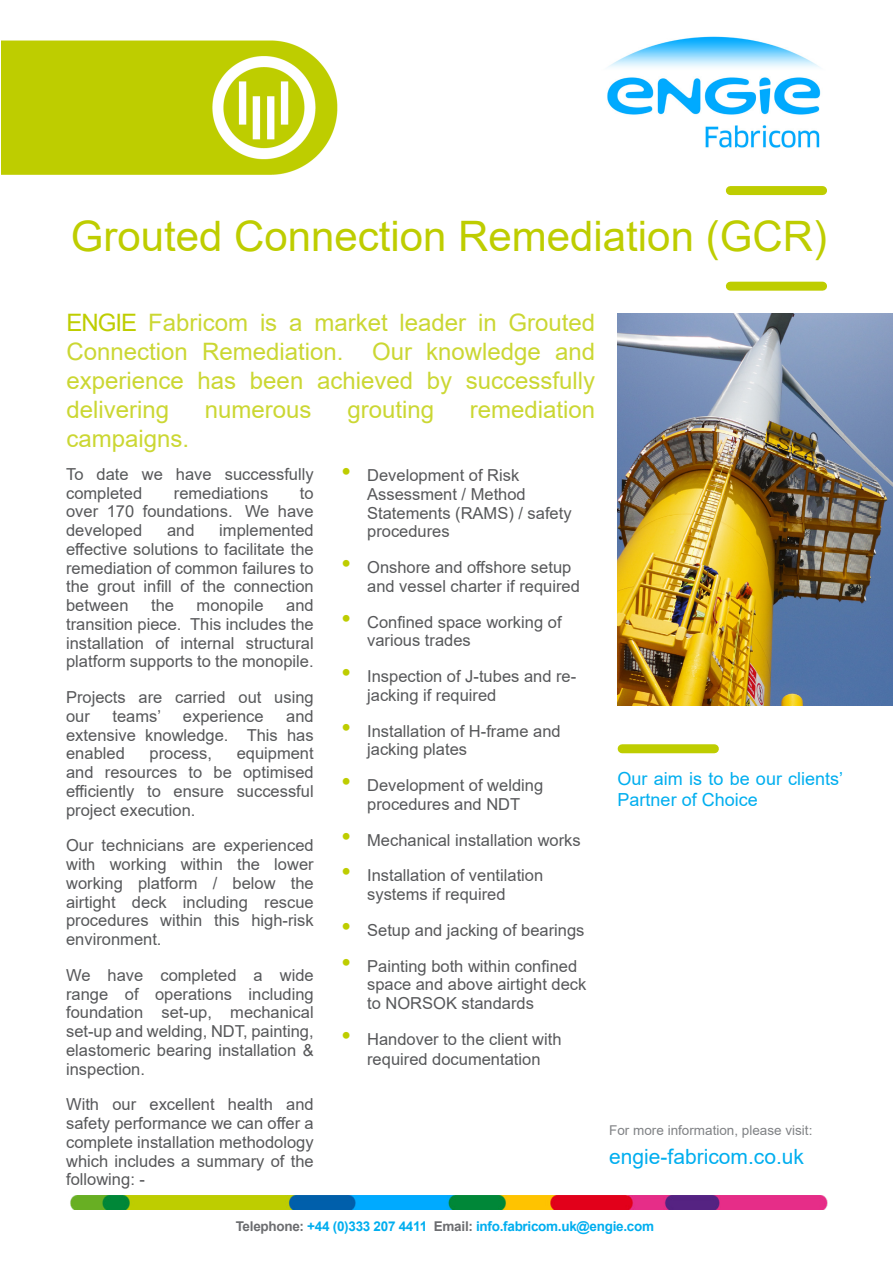
<style>
.page{position:relative;width:893px;height:1263px;background:#fff}
.page>*{position:absolute;margin:0;border:0;box-sizing:border-box;transform-origin:0 0}
.t1{font:42px "Arial";color:#becd00}
.Intro_quote{font:24px/28.8px "Arial";color:#cbd733;text-align:justify}
.t2{font:21px "Arial";color:#00aeef}
.t3{font:18px/21px "Arial";color:#00aeef}
.Body_Text_renewables{font:16.5px/18.8px "Arial";color:#57585a}
.Contact_Deets{font:700 13.5px "Arial";letter-spacing:-.02em;color:#00aeef}
.t4{font:13.5px "Arial";color:#808285}
.s1{color:#becd00}
.s2{font-size:27px;color:#becd00}
.s3{color:#6c6d70}
</style>
<div class="page">
<img style="left:70px;top:1196px;width:758px;height:13px">
<div style="left:730px;top:186px;width:93px;height:9px;background:#becd00"></div>
<div style="left:730px;top:282px;width:93px;height:9px;background:#becd00"></div>
<div style="left:622px;top:744px;width:92px;height:9px;background:#becd00"></div>
<img style="left:607px;top:36px;width:214px;height:112px">
<img style="left:1px;top:40px;width:337px;height:135px">
<img style="left:618px;top:314px;width:275px;height:392px">
<p class="t1" style="left:71px;top:207px;width:758px">Grouted Connection Remediation (GCR)</p>
<p class="Intro_quote" style="left:66px;top:308px;width:530px"><span class="s1">ENGIE</span> Fabricom is a market leader in Grouted Connection Remediation. Our knowledge and experience has been achieved by successfully delivering</p>
<p class="Intro_quote" style="left:205px;top:395px;width:108px">numerous</p>
<p class="Intro_quote" style="left:347px;top:395px;width:88px">grouting</p>
<p class="Intro_quote" style="left:470px;top:395px;width:127px">remediation</p>
<p class="Intro_quote" style="left:66px;top:424px;width:124px">campaigns.</p>
<p class="Body_Text_renewables" style="left:66px;top:465px;width:249px">To date we have successfully completed</p>
<p class="Body_Text_renewables" style="left:174px;top:483px;width:96px">remediations</p>
<p class="Body_Text_renewables" style="left:66px;top:483px;width:249px;text-align:justify;text-indent:234px">to over 170 foundations. We have developed</p>
<p class="Body_Text_renewables" style="left:66px;top:521px;width:249px;text-align:justify;text-indent:153px">implemented effective solutions to facilitate the remediation of common failures to the grout infill of the connection between</p>
<p class="Body_Text_renewables" style="left:167px;top:521px;width:29px">and</p>
<p class="Body_Text_renewables" style="left:66px;top:596px;width:249px;text-align:justify;text-indent:220px">and transition piece. This includes the installation of internal structural platform supports to the monopile.</p>
<p class="Body_Text_renewables" style="left:66px;top:688px;width:249px">Projects are carried out using our</p>
<p class="Body_Text_renewables" style="left:151px;top:596px;width:24px">the</p>
<p class="Body_Text_renewables" style="left:197px;top:596px;width:68px">monopile</p>
<p class="Body_Text_renewables" style="left:112px;top:707px;width:50px">teams’</p>
<p class="Body_Text_renewables" style="left:183px;top:707px;width:82px">experience</p>
<p class="Body_Text_renewables" style="left:66px;top:707px;width:249px;text-align:justify;text-indent:220px">and extensive knowledge. This has enabled</p>
<p class="Body_Text_renewables" style="left:66px;top:744px;width:249px;text-align:justify;text-indent:171px">equipment and resources to be optimised efficiently to ensure successful project execution.</p>
<p class="Body_Text_renewables" style="left:66px;top:836px;width:249px;text-align:justify">Our technicians are experienced with working within the lower working platform / below the airtight deck including rescue procedures within this high-risk environment.</p>
<p class="Body_Text_renewables" style="left:66px;top:966px;width:249px;text-align:justify">We have completed a wide range of operations including foundation set-up, mechanical set-up and welding, NDT, painting, elastomeric bearing installation &amp; inspection.</p>
<p class="Body_Text_renewables" style="left:66px;top:1095px;width:249px;text-align:justify">With our excellent health and safety performance we can offer a complete installation methodology which includes a summary of the following: -</p>
<p class="Body_Text_renewables" style="left:150px;top:744px;width:64px">process,</p>
<p class="Body_Text_renewables" style="left:367px;top:466px;width:206px;text-indent:-26px"><span class="s2">•</span> Development of Risk<br>Assessment / Method<br>Statements (RAMS) / safety procedures</p>
<p class="Body_Text_renewables" style="left:367px;top:558px;width:214px;text-indent:-26px"><span class="s2">•</span> Onshore and offshore setup and vessel charter if required</p>
<p class="Body_Text_renewables" style="left:367px;top:612px;width:196px;text-indent:-26px"><span class="s2">•</span> Confined space working of various trades</p>
<p class="Body_Text_renewables" style="left:367px;top:667px;width:211px;text-indent:-26px"><span class="s2">•</span> Inspection of J-tubes and re&shy;jacking if required</p>
<p class="Body_Text_renewables" style="left:367px;top:721px;width:195px;text-indent:-26px"><span class="s2">•</span> Installation of H-frame and jacking plates</p>
<p class="Body_Text_renewables" style="left:342px;top:776px;width:203px;text-align:center"><span class="s2">•</span> Development of welding procedures and NDT</p>
<p class="Body_Text_renewables" style="left:342px;top:830px;width:241px"><span class="s2">•</span> Mechanical installation works</p>
<p class="Body_Text_renewables" style="left:367px;top:866px;width:178px;text-indent:-26px"><span class="s2">•</span> Installation of ventilation systems if required</p>
<p class="Body_Text_renewables" style="left:342px;top:921px;width:244px"><span class="s2">•</span> Setup and jacking of bearings</p>
<p class="Body_Text_renewables" style="left:367px;top:956px;width:221px;text-indent:-26px"><span class="s2">•</span> Painting both within confined space and above airtight deck to NORSOK standards</p>
<p class="Body_Text_renewables" style="left:342px;top:1029px;width:221px;line-height:19.8px;text-align:center"><span class="s2">•</span> Handover to the client with required documentation</p>
<p class="t3" style="left:618px;top:768px;width:227px">Our aim is to be our clients’<br>Partner of Choice</p>
<p class="t4" style="left:609px;top:1121px;width:205px">For more information, please visit:</p>
<p class="t2" style="left:609px;top:1142px;width:196px">engie-fabricom.co.uk</p>
<p class="Contact_Deets" style="left:236px;top:1216px;width:420px"><span class="s3">Telephone:</span> +44 (0)333 207 4411 <span class="s3">Email:</span> info.fabricom.uk@engie.com</p>
</div>
